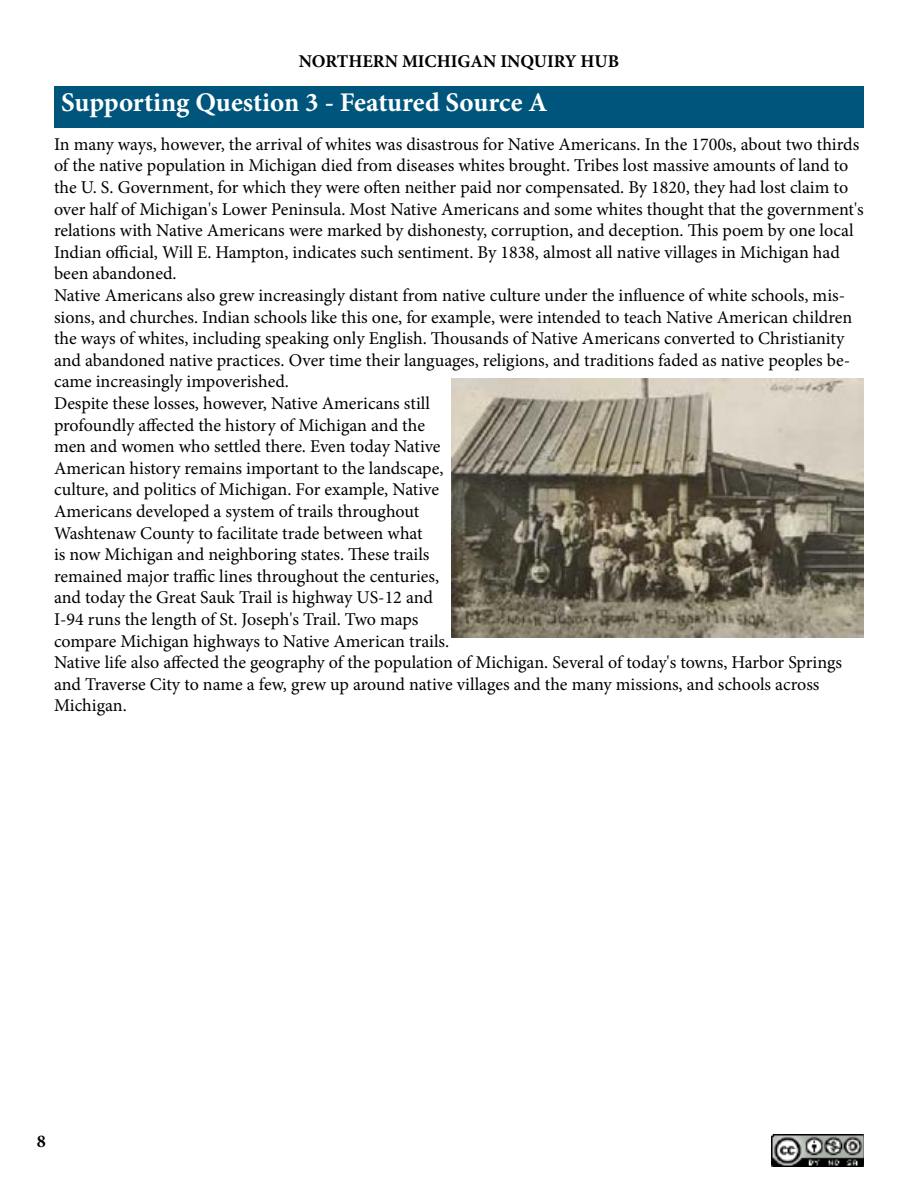
<style>
.page{position:relative;width:918px;height:1188px;background:#fff}
.page>*{position:absolute;margin:0;border:0;box-sizing:border-box;transform-origin:0 0}
.t1{font:700 27px "Minion Pro";letter-spacing:-.005em;color:#fff}
.t2{font:18px/21.6px "Minion Pro";letter-spacing:-.005em;color:#000}
.t3{font:700 18px "Minion Pro";color:#000}
</style>
<div class="page">
<img style="left:772px;top:1134px;width:92px;height:33px">
<div style="left:54px;top:86px;width:810px;height:42px;background:#00557c"></div>
<img style="left:451px;top:378px;width:413px;height:260px">
<p class="t3" style="left:299px;top:49px;width:322px">NORTHERN MICHIGAN INQUIRY HUB</p>
<h1 class="t1" style="left:61px;top:84px;width:488px">Supporting Question 3 - Featured Source A</h1>
<p class="t2" style="left:54px;top:133px;width:811px">In many ways, however, the arrival of whites was disastrous for Native Americans. In the 1700s, about two thirds of the native population in Michigan died from diseases whites brought. Tribes lost massive amounts of land to the U. S. Government, for which they were often neither paid nor compensated. By 1820, they had lost claim to over half of Michigan's Lower Peninsula. Most Native Americans and some whites thought that the government's relations with Native Americans were marked by dishonesty, corruption, and deception. This poem by one local Indian official, Will E. Hampton, indicates such sentiment. By 1838, almost all native villages in Michigan had been abandoned.<br>Native Americans also grew increasingly distant from native culture under the influence of white schools, mis&shy;sions, and churches. Indian schools like this one, for example, were intended to teach Native American children the ways of whites, including speaking only English. Thousands of Native Americans converted to Christianity and abandoned native practices. Over time their languages, religions, and traditions faded as native peoples be&shy;came increasingly impoverished.<br>Despite these losses, however, Native Americans still<br>profoundly affected the history of Michigan and the<br>men and women who settled there. Even today Native<br>American history remains important to the landscape,<br>culture, and politics of Michigan. For example, Native<br>Americans developed a system of trails throughout<br>Washtenaw County to facilitate trade between what<br>is now Michigan and neighboring states. These trails<br>remained major traffic lines throughout the centuries,<br>and today the Great Sauk Trail is highway US-12 and<br>I-94 runs the length of St. Joseph's Trail. Two maps<br>compare Michigan highways to Native American trails.<br>Native life also affected the geography of the population of Michigan. Several of today's towns, Harbor Springs and Traverse City to name a few, grew up around native villages and the many missions, and schools across Michigan.</p>
<p class="t3" style="left:37px;top:1129px;width:10px">8</p>
</div>
